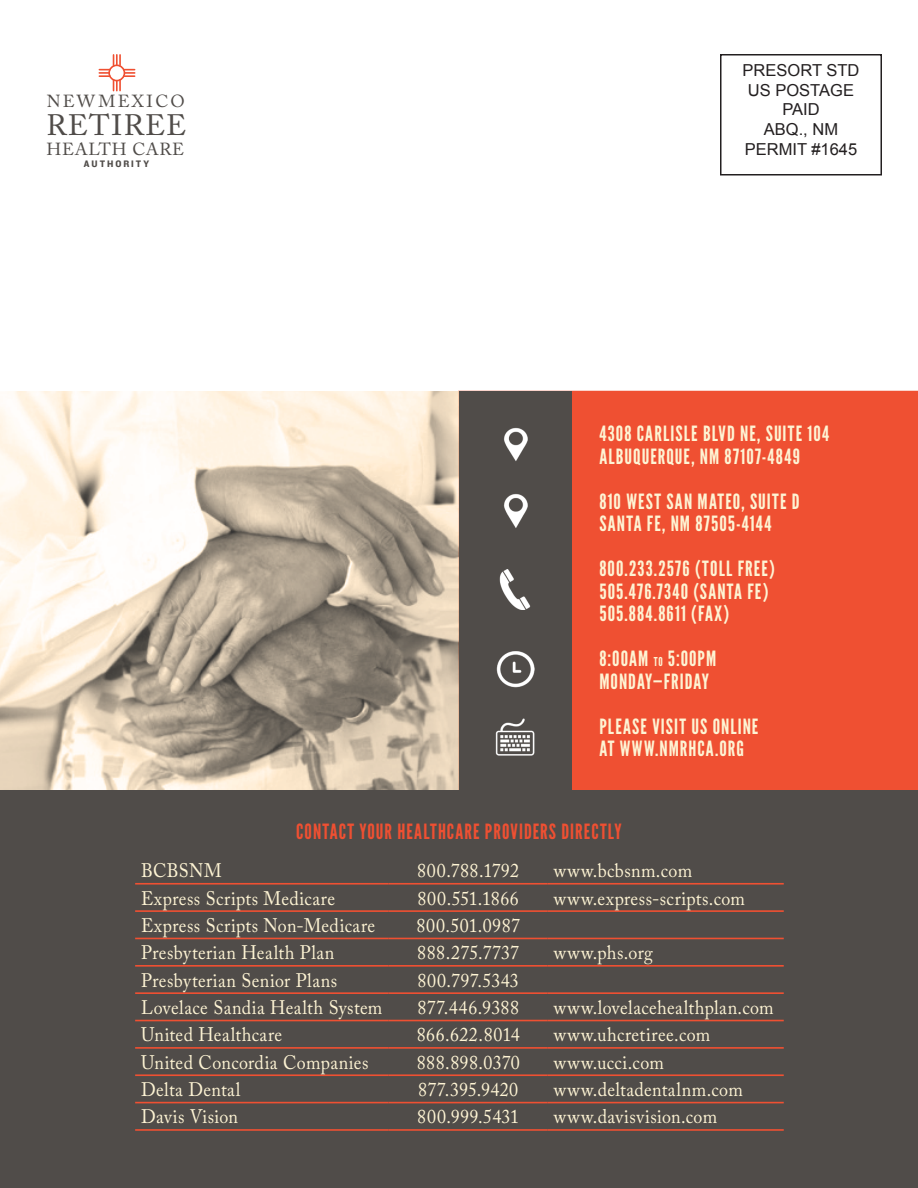
<style>
.page{position:relative;width:918px;height:1188px;background:#fff}
.page>*{position:absolute;margin:0;border:0;box-sizing:border-box;transform-origin:0 0}
.t1{font:29.4px "Adobe Caslon Pro";letter-spacing:.035em;color:#504c49}
.t2{font:21px/22.5px "League Gothic";letter-spacing:.055em;color:#fef4d4}
.t3{font:21px "League Gothic";letter-spacing:.05em;color:#ef5032}
.t4{font:19.5px "Adobe Caslon Pro";letter-spacing:.02em;color:#fef4d4;scale:.92 1}
.t5{font:17.4px "Adobe Caslon Pro";letter-spacing:.055em;color:#504c49}
.t6{font:17.4px "Adobe Caslon Pro";letter-spacing:.12em;color:#504c49}
.t7{font:16.5px "Arial";color:#231f20}
.t8{font:9.75px "Knockout HTF51 Middleweight";letter-spacing:.2em;color:#504c49}
.s1{font-size:12.3px}
</style>
<div class="page">
<div style="left:459px;top:392px;width:459px;height:399px;background:#ef5032"></div>
<div style="left:459px;top:392px;width:113px;height:399px;background:#504c49"></div>
<img style="left:0;top:392px;width:459px;height:398px">
<svg style="left:99px;top:55px;width:36px;height:36px"></svg>
<div style="left:108px;top:65px;width:17px;height:16px;border:2px solid #ef5032;border-radius:50%"></div>
<div style="left:720px;top:54px;width:162px;height:122px;border:2px solid #231f20"></div>
<img style="left:497px;top:651px;width:37px;height:37px">
<img style="left:496px;top:718px;width:39px;height:38px">
<img style="left:504px;top:427px;width:24px;height:34px">
<img style="left:504px;top:494px;width:24px;height:34px">
<img style="left:499px;top:569px;width:32px;height:41px">
<div style="left:0;top:790px;width:918px;height:398px;background:#504c49"></div>
<hr style="left:135px;top:883px;width:254px;height:2px;background:#ef5032">
<hr style="left:389px;top:883px;width:159px;height:2px;background:#ef5032">
<hr style="left:548px;top:883px;width:236px;height:2px;background:#ef5032">
<hr style="left:135px;top:910px;width:254px;height:2px;background:#ef5032">
<hr style="left:389px;top:910px;width:159px;height:2px;background:#ef5032">
<hr style="left:548px;top:910px;width:236px;height:2px;background:#ef5032">
<hr style="left:135px;top:938px;width:254px;height:1px;background:#ef5032">
<hr style="left:389px;top:938px;width:159px;height:1px;background:#ef5032">
<hr style="left:548px;top:938px;width:236px;height:1px;background:#ef5032">
<hr style="left:135px;top:965px;width:254px;height:2px;background:#ef5032">
<hr style="left:389px;top:965px;width:159px;height:2px;background:#ef5032">
<hr style="left:548px;top:965px;width:236px;height:2px;background:#ef5032">
<hr style="left:135px;top:992px;width:254px;height:2px;background:#ef5032">
<hr style="left:389px;top:992px;width:159px;height:2px;background:#ef5032">
<hr style="left:548px;top:992px;width:236px;height:2px;background:#ef5032">
<hr style="left:135px;top:1020px;width:254px;height:1px;background:#ef5032">
<hr style="left:389px;top:1020px;width:159px;height:1px;background:#ef5032">
<hr style="left:548px;top:1020px;width:236px;height:1px;background:#ef5032">
<hr style="left:135px;top:1047px;width:254px;height:2px;background:#ef5032">
<hr style="left:389px;top:1047px;width:159px;height:2px;background:#ef5032">
<hr style="left:548px;top:1047px;width:236px;height:2px;background:#ef5032">
<hr style="left:135px;top:1074px;width:254px;height:2px;background:#ef5032">
<hr style="left:389px;top:1074px;width:159px;height:2px;background:#ef5032">
<hr style="left:548px;top:1074px;width:236px;height:2px;background:#ef5032">
<hr style="left:135px;top:1102px;width:254px;height:1px;background:#ef5032">
<hr style="left:389px;top:1102px;width:159px;height:1px;background:#ef5032">
<hr style="left:548px;top:1102px;width:236px;height:1px;background:#ef5032">
<hr style="left:135px;top:1129px;width:254px;height:2px;background:#ef5032">
<hr style="left:389px;top:1129px;width:159px;height:2px;background:#ef5032">
<hr style="left:548px;top:1129px;width:236px;height:2px;background:#ef5032">
<p class="t6" style="left:47px;top:91px;width:139px">NEW MEXICO</p>
<p class="t1" style="left:46px;top:107px;width:141px">RETIREE</p>
<p class="t5" style="left:46px;top:139px;width:139px">HEALTH CARE</p>
<p class="t8" style="left:84px;top:159px;width:67px">AUTHORITY</p>
<p class="t7" style="left:743px;top:59px;width:118px">PRESORT STD</p>
<p class="t7" style="left:748px;top:79px;width:108px">US POSTAGE</p>
<p class="t7" style="left:782px;top:99px;width:39px">PAID</p>
<p class="t7" style="left:764px;top:119px;width:76px">ABQ., NM</p>
<p class="t7" style="left:745px;top:138px;width:114px">PERMIT #1645</p>
<p class="t2" style="left:599px;top:423px;width:231px">4308 CARLISLE BLVD NE, SUITE 104<br>ALBUQUERQUE, NM 87107-4849</p>
<p class="t2" style="left:599px;top:490px;width:202px">810 WEST SAN MATEO, SUITE D<br>SANTA FE, NM 87505-4144</p>
<p class="t2" style="left:599px;top:558px;width:177px">800.233.2576 (TOLL FREE)<br>505.476.7340 (SANTA FE)<br>505.884.8611 (FAX)</p>
<p class="t2" style="left:599px;top:648px;width:118px">8:00AM <span class="s1">TO</span> 5:00PM<br>MONDAY—FRIDAY</p>
<p class="t2" style="left:599px;top:715px;width:161px">PLEASE VISIT US ONLINE<br>AT WWW.NMRHCA.ORG</p>
<p class="t3" style="left:296px;top:819px;width:327px">CONTACT YOUR HEALTHCARE PROVIDERS DIRECTLY</p>
<p class="t4" style="left:141px;top:859px;width:89px">BCBSNM</p>
<p class="t4" style="left:417px;top:859px;width:112px">800.788.1792</p>
<p class="t4" style="left:554px;top:859px;width:152px">www.bcbsnm.com</p>
<p class="t4" style="left:141px;top:886px;width:212px">Express Scripts Medicare</p>
<p class="t4" style="left:418px;top:886px;width:112px">800.551.1866</p>
<p class="t4" style="left:554px;top:886px;width:209px">www.express-scripts.com</p>
<p class="t4" style="left:141px;top:914px;width:256px">Express Scripts Non-Medicare</p>
<p class="t4" style="left:416px;top:914px;width:114px">800.501.0987</p>
<p class="t4" style="left:141px;top:941px;width:212px">Presbyterian Health Plan</p>
<p class="t4" style="left:417px;top:941px;width:112px">888.275.7737</p>
<p class="t4" style="left:554px;top:941px;width:109px">www.phs.org</p>
<p class="t4" style="left:141px;top:969px;width:214px">Presbyterian Senior Plans</p>
<p class="t4" style="left:418px;top:969px;width:112px">800.797.5343</p>
<p class="t4" style="left:141px;top:996px;width:264px">Lovelace Sandia Health System</p>
<p class="t4" style="left:417px;top:996px;width:112px">877.446.9388</p>
<p class="t4" style="left:554px;top:996px;width:241px">www.lovelacehealthplan.com</p>
<p class="t4" style="left:141px;top:1023px;width:155px">United Healthcare</p>
<p class="t4" style="left:417px;top:1023px;width:113px">866.622.8014</p>
<p class="t4" style="left:554px;top:1023px;width:172px">www.uhcretiree.com</p>
<p class="t4" style="left:141px;top:1051px;width:249px">United Concordia Companies</p>
<p class="t4" style="left:417px;top:1051px;width:114px">888.898.0370</p>
<p class="t4" style="left:554px;top:1051px;width:121px">www.ucci.com</p>
<p class="t4" style="left:141px;top:1078px;width:109px">Delta Dental</p>
<p class="t4" style="left:418px;top:1078px;width:110px">877.395.9420</p>
<p class="t4" style="left:554px;top:1078px;width:207px">www.deltadentalnm.com</p>
<p class="t4" style="left:141px;top:1105px;width:107px">Davis Vision</p>
<p class="t4" style="left:417px;top:1105px;width:112px">800.999.5431</p>
<p class="t4" style="left:554px;top:1105px;width:179px">www.davisvision.com</p>
</div>
